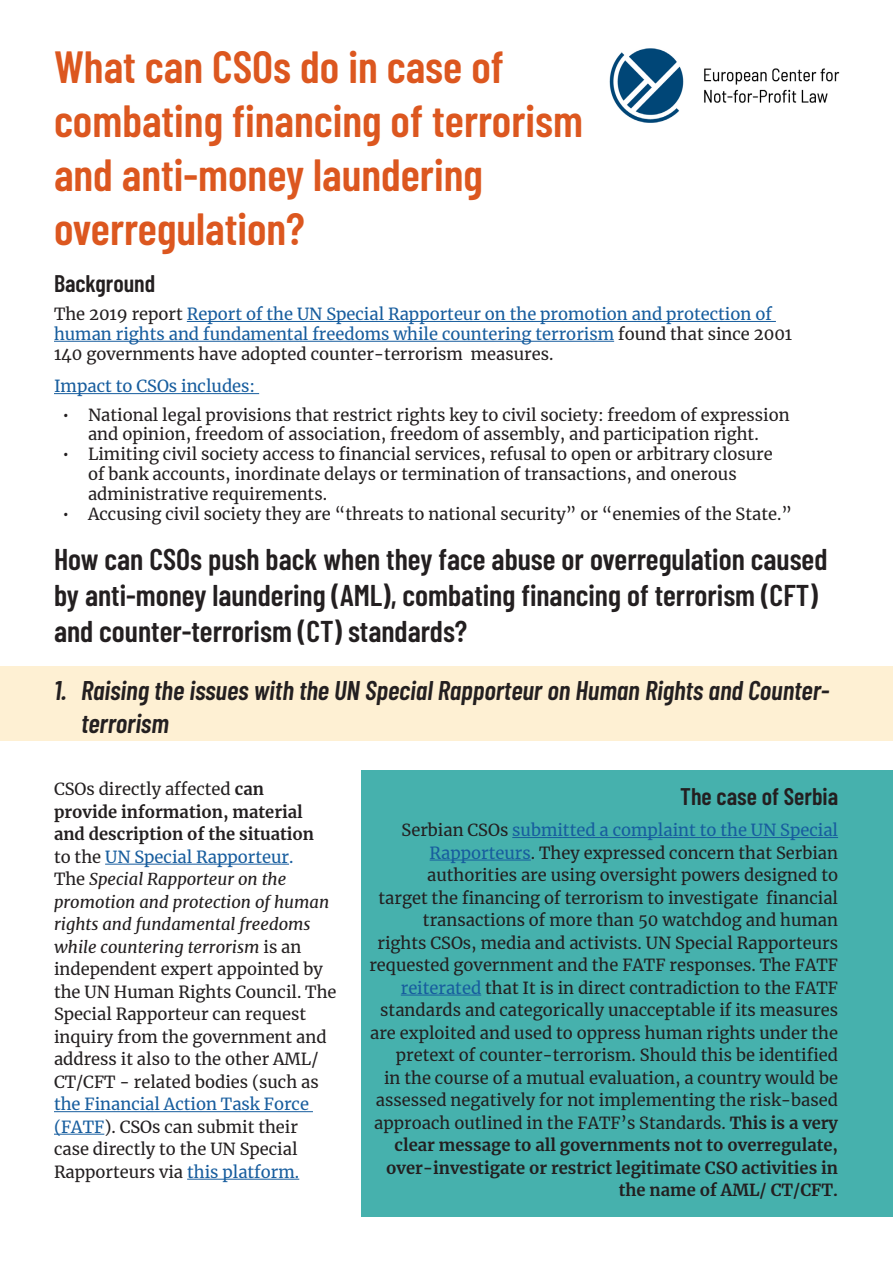
<style>
.page{position:relative;width:893px;height:1263px;background:#fff}
.page>*{position:absolute;margin:0;border:0;box-sizing:border-box;transform-origin:0 0}
.t1{font:600 45px/54px "Barlow Condensed";color:#dc571f}
.t2{font:600 30px/36px "Barlow Condensed";color:#231f20}
.t3{font:italic 600 27px/32.4px "Barlow Condensed";color:#231f20}
.t4{font:600 24px "Barlow Condensed";color:#231f20}
.t5{font:16.5px/22.5px "Merriweather";color:#231f20}
.t6{font:16.5px/19.8px "Merriweather";color:#175d9e}
.s1{color:#231f20}
.s2{font-weight:700}
.s3{color:#175d9e}
.s4{font-style:italic}
</style>
<div class="page">
<img style="left:609px;top:48px;width:231px;height:75px">
<hr style="left:187px;top:321px;width:589px;height:1px;background:#175d9e">
<hr style="left:54px;top:341px;width:560px;height:1px;background:#175d9e">
<hr style="left:54px;top:393px;width:205px;height:1px;background:#175d9e">
<hr style="left:105px;top:864px;width:184px;height:1px;background:#175d9e">
<hr style="left:54px;top:1111px;width:259px;height:1px;background:#175d9e">
<hr style="left:54px;top:1134px;width:50px;height:1px;background:#175d9e">
<hr style="left:187px;top:1179px;width:112px;height:1px;background:#175d9e">
<div style="left:0;top:666px;width:893px;height:74px;background:#fef0d3"></div>
<div style="left:361px;top:770px;width:532px;height:446px;background:#46b1ad"></div>
<hr style="left:512px;top:837px;width:326px;height:1px;background:#175d9e">
<hr style="left:430px;top:860px;width:101px;height:1px;background:#175d9e">
<hr style="left:401px;top:995px;width:80px;height:1px;background:#175d9e">
<p class="t1" style="left:54px;top:36px;width:530px">What can CSOs do in case of combating financing of terrorism and anti-money laundering overregulation?</p>
<p class="t4" style="left:54px;top:266px;width:103px">Background</p>
<p class="t6" style="left:54px;top:304px;width:740px"><span class="s1">The 2019 report</span> Report of the UN Special Rapporteur on the promotion and protection of human rights and fundamental freedoms while countering terrorism <span class="s1">found that since 2001<br>140 governments have adopted counter-terrorism measures.</span></p>
<p class="t6" style="left:54px;top:376px;width:203px">Impact to CSOs includes:</p>
<p class="t5" style="left:63px;top:404px;width:729px;line-height:19.8px;text-align:center">• National legal provisions that restrict rights key to civil society: freedom of expression and opinion, freedom of association, freedom of assembly, and participation right.</p>
<p class="t5" style="left:88px;top:444px;width:686px;line-height:19.8px;text-indent:-26px">• Limiting civil society access to financial services, refusal to open or arbitrary closure of bank accounts, inordinate delays or termination of transactions, and onerous administrative requirements.</p>
<p class="t5" style="left:63px;top:502px;width:731px">• Accusing civil society they are “threats to national security” or “enemies of the State.”</p>
<p class="t2" style="left:54px;top:539px;width:775px">How can CSOs push back when they face abuse or overregulation caused by anti-money laundering (AML), combating financing of terrorism (CFT) and counter-terrorism (CT) standards?</p>
<p class="t3" style="left:81px;top:672px;width:750px;text-indent:-27px">1. Raising the issues with the UN Special Rapporteur on Human Rights and Counter&shy;terrorism</p>
<p class="t5" style="left:54px;top:778px;width:284px">CSOs directly affected <span class="s2">can<br>provide information, material and description of the situation<br></span>to the <span class="s3">UN Special Rapporteur.<br></span>The <span class="s4">Special Rapporteur on the promotion and protection of human rights and fundamental freedoms while countering terrorism</span> is an independent expert appointed by the UN Human Rights Council. The<br>Special Rapporteur can request inquiry from the government and address it also to the other AML/<br>CT/CFT - related bodies (such as <span class="s3">the Financial Action Task Force (FATF</span>). CSOs can submit their case directly to the UN Special<br>Rapporteurs via <span class="s3">this platform.</span></p>
<p class="t4" style="left:680px;top:779px;width:159px">The case of Serbia</p>
<p class="t5" style="left:369px;top:818px;width:470px;text-align:right">Serbian CSOs <span class="s3">submitted a complaint to the UN Special Rapporteurs</span>. They expressed concern that Serbian authorities are using oversight powers designed to<br>target the financing of terrorism to investigate financial transactions of more than 50 watchdog and human<br>rights CSOs, media and activists. UN Special Rapporteurs requested government and the FATF responses. The FATF <span class="s3">reiterated</span> that It is in direct contradiction to the FATF standards and categorically unacceptable if its measures are exploited and used to oppress human rights under the pretext of counter-terrorism. Should this be identified<br>in the course of a mutual evaluation, a country would be assessed negatively for not implementing the risk-based approach outlined in the FATF’s Standards. <span class="s2">This is a very clear message to all governments not to overregulate, over-investigate or restrict legitimate CSO activities in the name of AML/ CT/CFT.</span></p>
</div>
